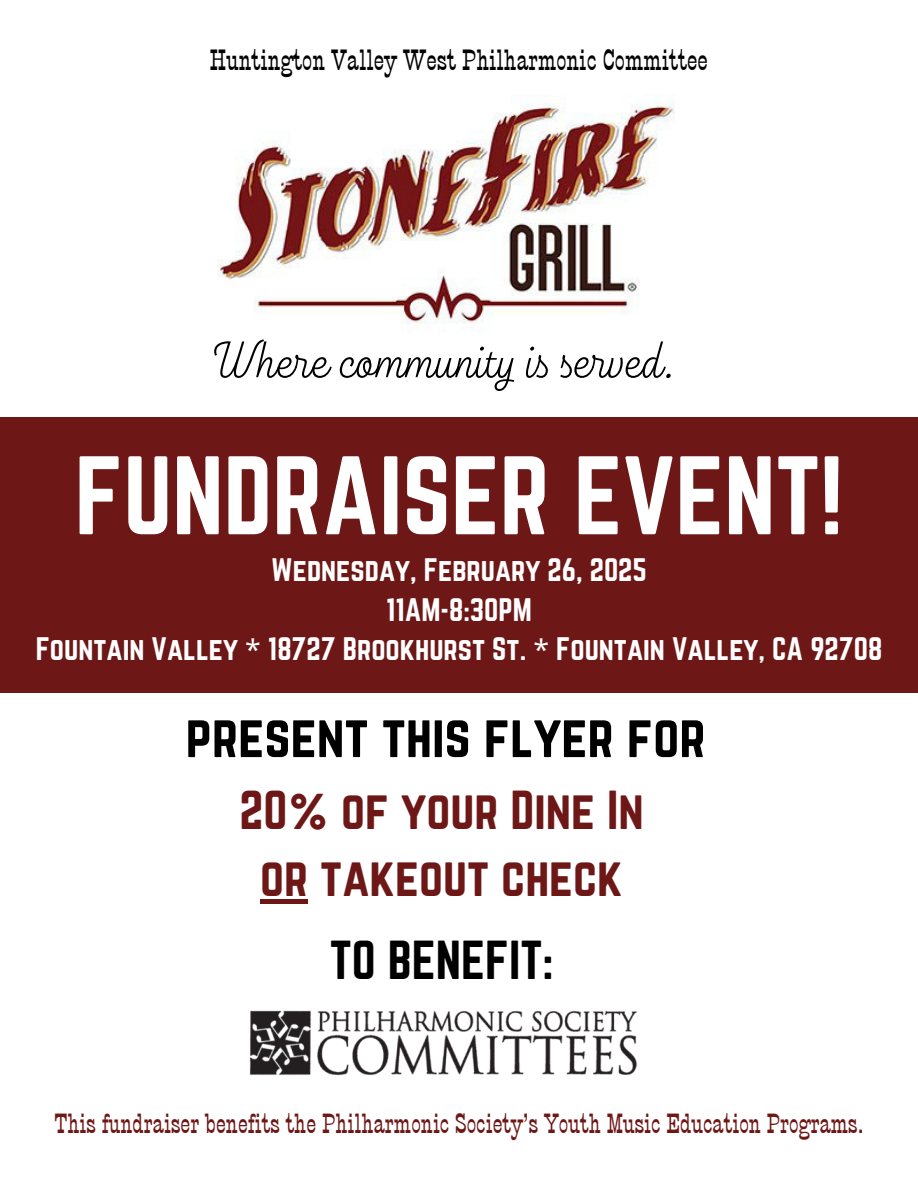
<style>
.page{position:relative;width:918px;height:1188px;background:#fff}
.page>*{position:absolute;margin:0;border:0;box-sizing:border-box;transform-origin:0 0}
.t1{font:97.5px "Norwester";color:#fff}
.t2{font:52.5px "Norwester";color:#000}
.t3{font:50.55px "Playland";color:#000}
.t4{font:48px/66.3px "Norwester";color:#6d1716;text-align:center}
.t5{font:48px "Norwester";color:#000}
.t6{font:28.5px "Norwester";color:#fff}
.t7{font:28.5px "PT Barnum BT";color:#000}
.t8{font:27px "PT Barnum BT";color:#6d1716}
.s1{font-family:"Noto Sans"}
</style>
<div class="page">
<img style="left:217px;top:103px;width:457px;height:230px">
<div style="left:0;top:417px;width:918px;height:276px;background:#6d1716"></div>
<img style="left:249px;top:1010px;width:388px;height:66px">
<hr style="left:260px;top:899px;width:48px;height:4px;background:#6d1716">
<p class="t7" style="left:210px;top:44px;width:500px">Huntington Valley West Philharmonic Committee</p>
<p class="t3" style="left:210px;top:323px;width:466px">Where community is served.</p>
<h3 class="t1" style="left:75px;top:437px;width:770px">FUNDRAISER EVENT!</h3>
<h1 class="t6" style="left:271px;top:553px;width:377px">Wednesday, February 26, 2025</h1>
<p class="t6" style="left:386px;top:592px;width:147px">11AM-8:30PM</p>
<p class="t6" style="left:36px;top:632px;width:848px">Fountain Valley <span class="s1">*</span> 18727 Brookhurst St. <span class="s1">*</span> Fountain Valley, CA 92708</p>
<p class="t2" style="left:186px;top:705px;width:521px">present this flyer for</p>
<h3 class="t4" style="left:240px;top:777px;width:406px">20% of your Dine In or takeout check</h3>
<h3 class="t5" style="left:330px;top:931px;width:225px">TO BENEFIT:</h3>
<h2 class="t8" style="left:54px;top:1108px;width:811px">This fundraiser benefits the Philharmonic Society’s Youth Music Education Programs.</h2>
</div>
